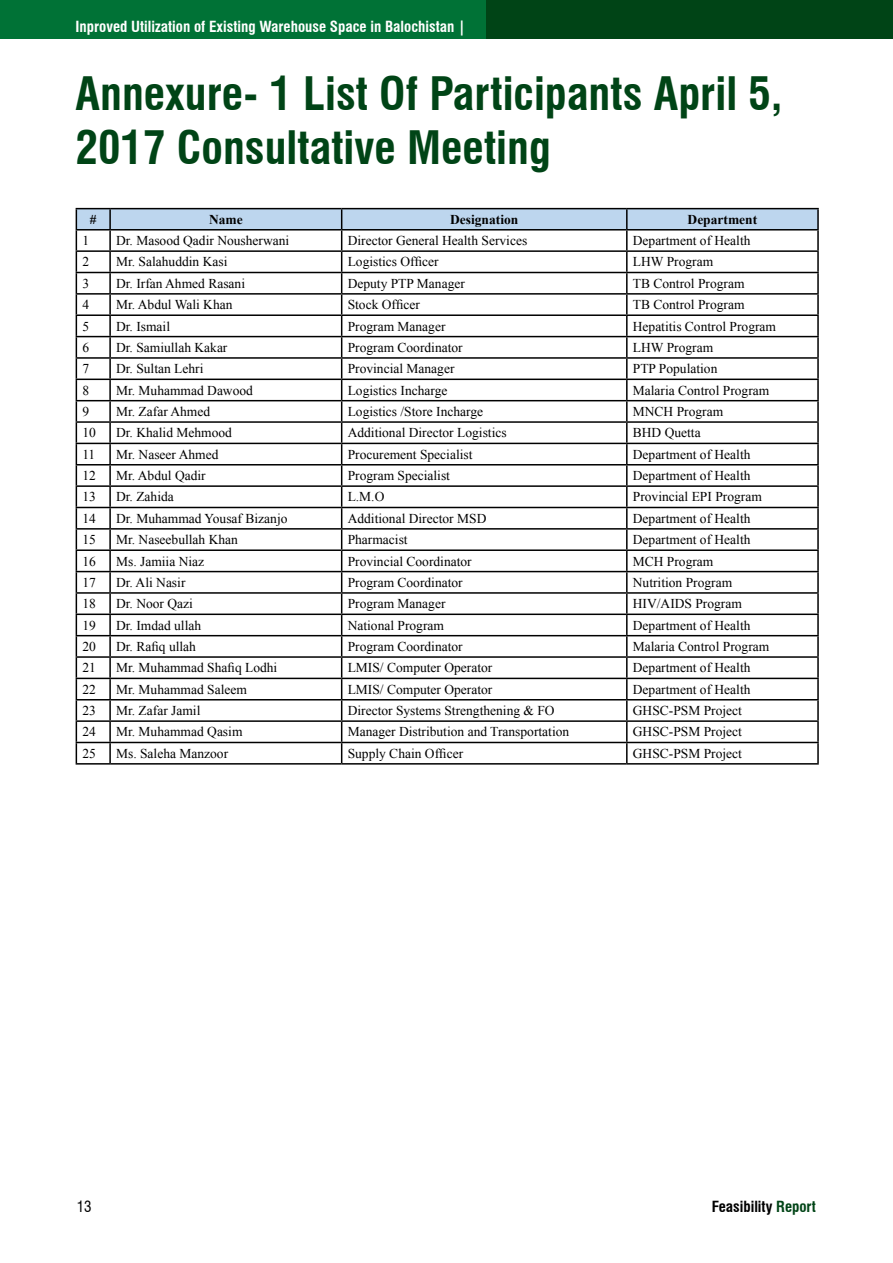
<style>
.page{position:relative;width:893px;height:1263px;background:#fff}
.page>*{position:absolute;margin:0;border:0;box-sizing:border-box;transform-origin:0 0}
.t1{font:700 condensed 45px/54px "Swiss 721 BT";color:#004416}
.t2{font:700 condensed 15px "Swiss 721 BT";color:#fff}
.t3{font:700 condensed 15px "Swiss 721 BT";color:#000}
.t4{font:condensed 15px "Swiss 721 BT";color:#000}
.t5{font:13.5px "Times New Roman";color:#000}
.t6{font:700 13.5px "Times New Roman";color:#000}
.s1{color:#004416}
</style>
<div class="page">
<div style="left:0;top:0;width:893px;height:38px;background:#007236"></div>
<div style="left:486px;top:0;width:407px;height:38px;background:#004416"></div>
<hr style="left:76px;top:208px;width:34px;height:1px;background:#000">
<hr style="left:110px;top:208px;width:232px;height:1px;background:#000">
<hr style="left:342px;top:208px;width:285px;height:1px;background:#000">
<hr style="left:627px;top:208px;width:192px;height:1px;background:#000">
<hr style="left:76px;top:763px;width:34px;height:2px;background:#000">
<svg style="left:76px;top:209px;width:743px;height:554px"></svg>
<hr style="left:817px;top:615px;width:2px;height:20px;background:#000">
<hr style="left:817px;top:636px;width:2px;height:20px;background:#000">
<hr style="left:817px;top:658px;width:2px;height:20px;background:#000">
<hr style="left:817px;top:679px;width:2px;height:20px;background:#000">
<hr style="left:817px;top:700px;width:2px;height:20px;background:#000">
<hr style="left:817px;top:722px;width:2px;height:20px;background:#000">
<hr style="left:110px;top:763px;width:232px;height:2px;background:#000">
<hr style="left:342px;top:763px;width:285px;height:2px;background:#000">
<hr style="left:627px;top:763px;width:192px;height:2px;background:#000">
<hr style="left:817px;top:743px;width:2px;height:20px;background:#000">
<p class="t2" style="left:76px;top:17px;width:391px">Inproved Utilization of Existing Warehouse Space in Balochistan |</p>
<h1 class="t1" style="left:76px;top:66px;width:708px">Annexure- 1 List Of Participants April 5,<br>2017 Consultative Meeting</h1>
<p class="t6" style="left:90px;top:210px;width:8px">#</p>
<p class="t6" style="left:209px;top:210px;width:35px">Name</p>
<p class="t6" style="left:450px;top:210px;width:70px">Designation</p>
<p class="t6" style="left:688px;top:210px;width:71px">Department</p>
<p class="t5" style="left:82px;top:232px;width:8px">1</p>
<p class="t5" style="left:116px;top:232px;width:175px">Dr. Masood Qadir Nousherwani</p>
<p class="t5" style="left:348px;top:232px;width:181px">Director General Health Services</p>
<p class="t5" style="left:633px;top:232px;width:119px">Department of Health</p>
<p class="t5" style="left:82px;top:253px;width:8px">2</p>
<p class="t5" style="left:116px;top:253px;width:113px">Mr. Salahuddin Kasi</p>
<p class="t5" style="left:348px;top:253px;width:93px">Logistics Officer</p>
<p class="t5" style="left:633px;top:253px;width:82px">LHW Program</p>
<p class="t5" style="left:82px;top:274px;width:8px">3</p>
<p class="t5" style="left:116px;top:274px;width:130px">Dr. Irfan Ahmed Rasani</p>
<p class="t5" style="left:348px;top:274px;width:119px">Deputy PTP Manager</p>
<p class="t5" style="left:633px;top:274px;width:113px">TB Control Program</p>
<p class="t5" style="left:82px;top:296px;width:8px">4</p>
<p class="t5" style="left:116px;top:296px;width:118px">Mr. Abdul Wali Khan</p>
<p class="t5" style="left:348px;top:296px;width:74px">Stock Officer</p>
<p class="t5" style="left:633px;top:296px;width:113px">TB Control Program</p>
<p class="t5" style="left:82px;top:317px;width:8px">5</p>
<p class="t5" style="left:116px;top:317px;width:55px">Dr. Ismail</p>
<p class="t5" style="left:348px;top:317px;width:99px">Program Manager</p>
<p class="t5" style="left:633px;top:317px;width:145px">Hepatitis Control Program</p>
<p class="t5" style="left:82px;top:338px;width:8px">6</p>
<p class="t5" style="left:116px;top:338px;width:113px">Dr. Samiullah Kakar</p>
<p class="t5" style="left:348px;top:338px;width:117px">Program Coordinator</p>
<p class="t5" style="left:633px;top:338px;width:82px">LHW Program</p>
<p class="t5" style="left:82px;top:360px;width:8px">7</p>
<p class="t5" style="left:116px;top:360px;width:89px">Dr. Sultan Lehri</p>
<p class="t5" style="left:348px;top:360px;width:108px">Provincial Manager</p>
<p class="t5" style="left:633px;top:360px;width:86px">PTP Population</p>
<p class="t5" style="left:82px;top:381px;width:8px">8</p>
<p class="t5" style="left:116px;top:381px;width:138px">Mr. Muhammad Dawood</p>
<p class="t5" style="left:348px;top:381px;width:101px">Logistics Incharge</p>
<p class="t5" style="left:633px;top:381px;width:138px">Malaria Control Program</p>
<p class="t5" style="left:82px;top:402px;width:8px">9</p>
<p class="t5" style="left:116px;top:402px;width:96px">Mr. Zafar Ahmed</p>
<p class="t5" style="left:348px;top:402px;width:137px">Logistics /Store Incharge</p>
<p class="t5" style="left:633px;top:402px;width:92px">MNCH Program</p>
<p class="t5" style="left:82px;top:424px;width:15px">10</p>
<p class="t5" style="left:116px;top:424px;width:117px">Dr. Khalid Mehmood</p>
<p class="t5" style="left:348px;top:424px;width:160px">Additional Director Logistics</p>
<p class="t5" style="left:633px;top:424px;width:69px">BHD Quetta</p>
<p class="t5" style="left:82px;top:445px;width:15px">11</p>
<p class="t5" style="left:116px;top:445px;width:104px">Mr. Naseer Ahmed</p>
<p class="t5" style="left:348px;top:445px;width:126px">Procurement Specialist</p>
<p class="t5" style="left:633px;top:445px;width:119px">Department of Health</p>
<p class="t5" style="left:82px;top:466px;width:15px">12</p>
<p class="t5" style="left:116px;top:466px;width:91px">Mr. Abdul Qadir</p>
<p class="t5" style="left:348px;top:466px;width:104px">Program Specialist</p>
<p class="t5" style="left:633px;top:466px;width:119px">Department of Health</p>
<p class="t5" style="left:82px;top:488px;width:15px">13</p>
<p class="t5" style="left:116px;top:488px;width:59px">Dr. Zahida</p>
<p class="t5" style="left:348px;top:488px;width:38px">L.M.O</p>
<p class="t5" style="left:633px;top:488px;width:130px">Provincial EPI Program</p>
<p class="t5" style="left:82px;top:509px;width:15px">14</p>
<p class="t5" style="left:116px;top:509px;width:173px">Dr. Muhammad Yousaf Bizanjo</p>
<p class="t5" style="left:348px;top:509px;width:140px">Additional Director MSD</p>
<p class="t5" style="left:633px;top:509px;width:119px">Department of Health</p>
<p class="t5" style="left:82px;top:531px;width:15px">15</p>
<p class="t5" style="left:116px;top:531px;width:123px">Mr. Naseebullah Khan</p>
<p class="t5" style="left:348px;top:531px;width:61px">Pharmacist</p>
<p class="t5" style="left:633px;top:531px;width:119px">Department of Health</p>
<p class="t5" style="left:82px;top:552px;width:15px">16</p>
<p class="t5" style="left:116px;top:552px;width:90px">Ms. Jamiia Niaz</p>
<p class="t5" style="left:348px;top:552px;width:126px">Provincial Coordinator</p>
<p class="t5" style="left:633px;top:552px;width:82px">MCH Program</p>
<p class="t5" style="left:82px;top:573px;width:15px">17</p>
<p class="t5" style="left:116px;top:573px;width:71px">Dr. Ali Nasir</p>
<p class="t5" style="left:348px;top:573px;width:117px">Program Coordinator</p>
<p class="t5" style="left:633px;top:573px;width:101px">Nutrition Program</p>
<p class="t5" style="left:82px;top:595px;width:15px">18</p>
<p class="t5" style="left:116px;top:595px;width:78px">Dr. Noor Qazi</p>
<p class="t5" style="left:348px;top:595px;width:99px">Program Manager</p>
<p class="t5" style="left:633px;top:595px;width:111px">HIV/AIDS Program</p>
<p class="t5" style="left:82px;top:616px;width:15px">19</p>
<p class="t5" style="left:116px;top:616px;width:87px">Dr. Imdad ullah</p>
<p class="t5" style="left:348px;top:616px;width:98px">National Program</p>
<p class="t5" style="left:633px;top:616px;width:119px">Department of Health</p>
<p class="t5" style="left:82px;top:637px;width:15px">20</p>
<p class="t5" style="left:116px;top:637px;width:81px">Dr. Rafiq ullah</p>
<p class="t5" style="left:348px;top:637px;width:117px">Program Coordinator</p>
<p class="t5" style="left:633px;top:637px;width:138px">Malaria Control Program</p>
<p class="t5" style="left:82px;top:659px;width:15px">21</p>
<p class="t5" style="left:116px;top:659px;width:163px">Mr. Muhammad Shafiq Lodhi</p>
<p class="t5" style="left:348px;top:659px;width:146px">LMIS/ Computer Operator</p>
<p class="t5" style="left:633px;top:659px;width:119px">Department of Health</p>
<p class="t5" style="left:82px;top:680px;width:15px">22</p>
<p class="t5" style="left:116px;top:680px;width:132px">Mr. Muhammad Saleem</p>
<p class="t5" style="left:348px;top:680px;width:146px">LMIS/ Computer Operator</p>
<p class="t5" style="left:633px;top:680px;width:119px">Department of Health</p>
<p class="t5" style="left:82px;top:701px;width:15px">23</p>
<p class="t5" style="left:116px;top:701px;width:86px">Mr. Zafar Jamil</p>
<p class="t5" style="left:348px;top:701px;width:208px">Director Systems Strengthening &amp; FO</p>
<p class="t5" style="left:633px;top:701px;width:111px">GHSC-PSM Project</p>
<p class="t5" style="left:82px;top:723px;width:15px">24</p>
<p class="t5" style="left:116px;top:723px;width:128px">Mr. Muhammad Qasim</p>
<p class="t5" style="left:348px;top:723px;width:223px">Manager Distribution and Transportation</p>
<p class="t5" style="left:633px;top:723px;width:111px">GHSC-PSM Project</p>
<p class="t5" style="left:82px;top:744px;width:15px">25</p>
<p class="t5" style="left:116px;top:744px;width:114px">Ms. Saleha Manzoor</p>
<p class="t5" style="left:348px;top:744px;width:117px">Supply Chain Officer</p>
<p class="t5" style="left:633px;top:744px;width:111px">GHSC-PSM Project</p>
<p class="t4" style="left:77px;top:1197px;width:16px">13</p>
<p class="t3" style="left:712px;top:1197px;width:106px">Feasibility <span class="s1">Report</span></p>
</div>
